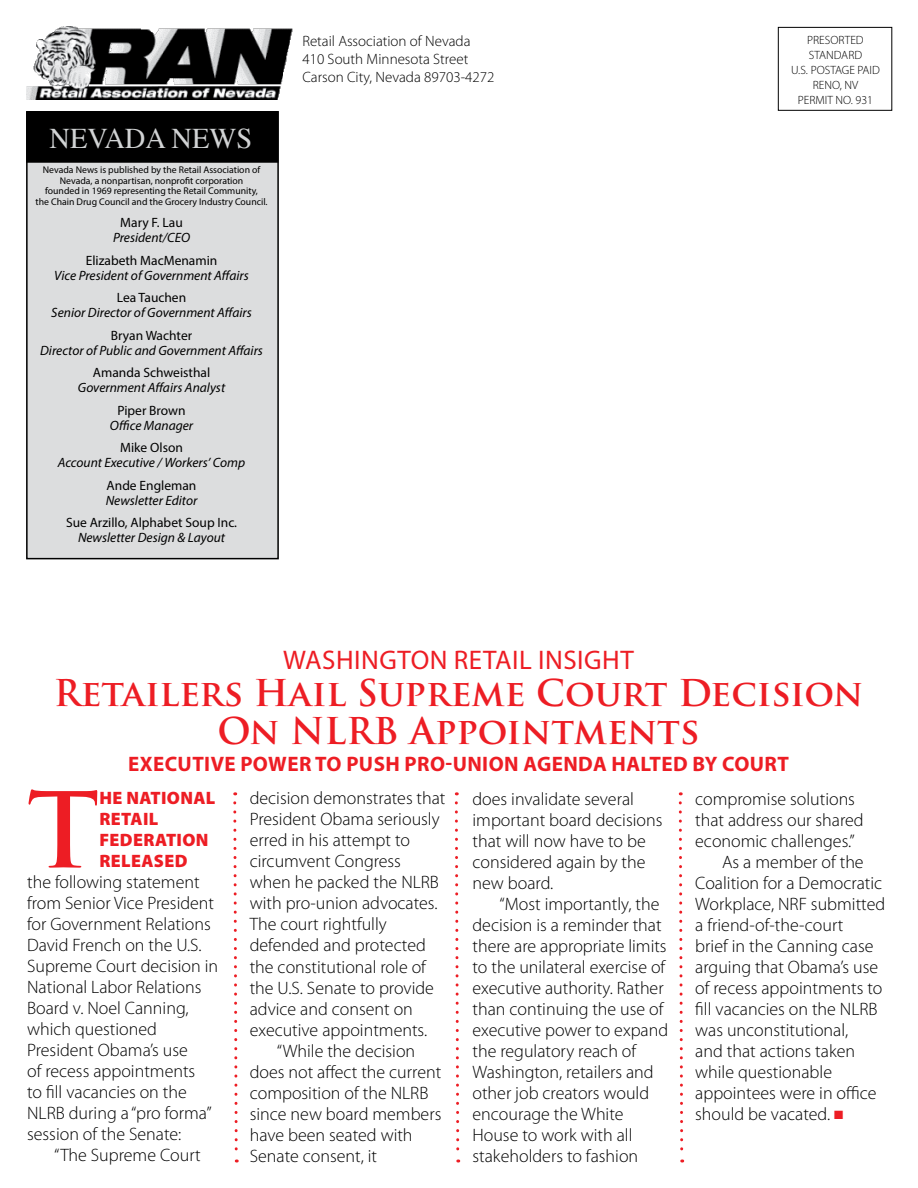
<style>
.page{position:relative;width:918px;height:1188px;background:#fff}
.page>*{position:absolute;margin:0;border:0;box-sizing:border-box;transform-origin:0 0}
.t1{font:700 101.7px "Trajan Pro";color:#ed1d24}
.t2{font:700 36px/37.5px "Trajan Pro";color:#ed1d24;text-align:center}
.t3{font:28.5px "Times";color:#d1d3d4}
.t4{font:27px "Myriad Pro";letter-spacing:.02em;color:#ed1d24}
.t5{font:700 21px "Myriad Pro";letter-spacing:.02em;color:#ed1d24}
.t6{font:300 18px/21px "Myriad Pro";color:#000}
.t7{font:900 18px/21px "Myriad Pro";letter-spacing:.02em;color:#ed1d24}
.t8{font:300 15px/18px "Myriad Pro";color:#000}
.t9{font:italic 13.5px "Myriad Pro";color:#000}
.t10{font:13.5px "Myriad Pro";color:#000}
.t11{font:300 12px/15px "Myriad Pro";color:#000;text-align:center}
.t12{font:9.75px/10.5px "Myriad Pro";color:#000;text-align:center}
.s1{color:#ed1d24}
</style>
<div class="page">
<div style="left:27px;top:112px;width:251px;height:447px;background:#dcddde"></div>
<div style="left:26px;top:111px;width:253px;height:448px;border:2px solid #000"></div>
<div style="left:27px;top:112px;width:251px;height:50px;background:#000"></div>
<div style="left:26px;top:112px;width:252px;height:51px;border:2px solid #000"></div>
<div style="left:778px;top:27px;width:114px;height:84px;border:1px solid #000"></div>
<img style="left:27px;top:27px;width:266px;height:72px">
<svg style="left:233px;top:792px;width:6px;height:371px"></svg>
<svg style="left:454px;top:792px;width:7px;height:371px"></svg>
<svg style="left:678px;top:792px;width:7px;height:371px"></svg>
<h3 class="t3" style="left:49px;top:112px;width:204px">NEVADA NEWS</h3>
<p class="t12" style="left:36px;top:165px;width:234px">Nevada News is published by the Retail Association of Nevada, a nonpartisan, nonprofit corporation<br>founded in 1969 representing the Retail Community,<br>the Chain Drug Council and the Grocery Industry Council.</p>
<p class="t10" style="left:120px;top:215px;width:64px">Mary F. Lau</p>
<p class="t9" style="left:113px;top:230px;width:79px">President/CEO</p>
<p class="t10" style="left:86px;top:252px;width:133px">Elizabeth MacMenamin</p>
<p class="t9" style="left:54px;top:267px;width:196px">Vice President of Government Affairs</p>
<p class="t10" style="left:117px;top:290px;width:71px">Lea Tauchen</p>
<p class="t9" style="left:51px;top:305px;width:202px">Senior Director of Government Affairs</p>
<p class="t10" style="left:111px;top:327px;width:83px">Bryan Wachter</p>
<p class="t9" style="left:40px;top:342px;width:224px">Director of Public and Government Affairs</p>
<p class="t10" style="left:93px;top:365px;width:119px">Amanda Schweisthal</p>
<p class="t9" style="left:78px;top:380px;width:149px">Government Affairs Analyst</p>
<p class="t10" style="left:117px;top:402px;width:70px">Piper Brown</p>
<p class="t9" style="left:110px;top:417px;width:85px">Office Manager</p>
<p class="t10" style="left:120px;top:440px;width:64px">Mike Olson</p>
<p class="t9" style="left:58px;top:455px;width:189px">Account Executive / Workers’ Comp</p>
<p class="t10" style="left:107px;top:477px;width:91px">Ande Engleman</p>
<p class="t9" style="left:106px;top:492px;width:93px">Newsletter Editor</p>
<p class="t10" style="left:66px;top:515px;width:173px">Sue Arzillo, Alphabet Soup Inc.</p>
<p class="t9" style="left:78px;top:530px;width:149px">Newsletter Design &amp; Layout</p>
<p class="t8" style="left:302px;top:32px;width:194px">Retail Association of Nevada<br>410 South Minnesota Street<br>Carson City, Nevada 89703-4272</p>
<p class="t11" style="left:791px;top:32px;width:90px">PRESORTED<br>STANDARD<br>U.S. POSTAGE PAID<br>RENO, NV<br>PERMIT NO. 931</p>
<h3 class="t4" style="left:283px;top:643px;width:352px">WASHINGTON RETAIL INSIGHT</h3>
<h2 class="t2" style="left:54px;top:675px;width:811px">Retailers Hail Supreme Court Decision<br>On NLRB Appointments</h2>
<p class="t5" style="left:128px;top:750px;width:51px">EXECUT</p>
<p class="t5" style="left:204px;top:750px;width:532px">IVE POWER TO PUSH PRO-UNION AGENDA HALTED BY COURT</p>
<h1 class="t1" style="left:27px;top:767px;width:74px">T</h1>
<p class="t7" style="left:99px;top:788px;width:117px">HE NATIONAL<br>RETAIL<br>FEDERATION<br>RELEASED</p>
<p class="t6" style="left:27px;top:872px;width:193px">the following statement from Senior Vice President for Government Relations<br>David French on the U.S.<br>Supreme Court decision in<br>National Labor Relations<br>Board v. Noel Canning, which questioned<br>President Obama’s use<br>of recess appointments<br>to fill vacancies on the<br>NLRB during a “pro forma” session of the Senate:</p>
<p class="t6" style="left:54px;top:1145px;width:148px">“The Supreme Court</p>
<p class="t6" style="left:250px;top:788px;width:197px">decision demonstrates that</p>
<p class="t6" style="left:250px;top:809px;width:191px">President Obama seriously</p>
<p class="t6" style="left:250px;top:830px;width:162px">erred in his attempt to</p>
<p class="t6" style="left:250px;top:851px;width:153px">circumvent Congress</p>
<p class="t6" style="left:250px;top:872px;width:191px">when he packed the NLRB</p>
<p class="t6" style="left:250px;top:893px;width:189px">with pro-union advocates.</p>
<p class="t6" style="left:250px;top:914px;width:139px">The court rightfully</p>
<p class="t6" style="left:250px;top:935px;width:178px">defended and protected</p>
<p class="t6" style="left:250px;top:956px;width:178px">the constitutional role of</p>
<p class="t6" style="left:250px;top:977px;width:186px">the U.S. Senate to provide</p>
<p class="t6" style="left:250px;top:998px;width:165px">advice and consent on</p>
<p class="t6" style="left:250px;top:1019px;width:179px">executive appointments.</p>
<p class="t6" style="left:277px;top:1040px;width:140px">“While the decision</p>
<p class="t6" style="left:250px;top:1061px;width:193px">does not affect the current</p>
<p class="t6" style="left:250px;top:1082px;width:180px">composition of the NLRB</p>
<p class="t6" style="left:250px;top:1103px;width:193px">since new board members</p>
<p class="t6" style="left:250px;top:1124px;width:164px">have been seated with</p>
<p class="t6" style="left:250px;top:1145px;width:129px">Senate consent, it</p>
<p class="t6" style="left:473px;top:788px;width:191px">does invalidate several important board decisions that will now have to be considered again by the new board.</p>
<p class="t6" style="left:473px;top:893px;width:197px;text-indent:27px">“Most importantly, the decision is a reminder that there are appropriate limits to the unilateral exercise of executive authority. Rather than continuing the use of executive power to expand the regulatory reach of<br>Washington, retailers and other job creators would encourage the White<br>House to work with all stakeholders to fashion</p>
<p class="t6" style="left:695px;top:788px;width:161px">compromise solutions</p>
<p class="t6" style="left:695px;top:809px;width:170px">that address our shared</p>
<p class="t6" style="left:695px;top:830px;width:161px">economic challenges.”</p>
<p class="t6" style="left:722px;top:851px;width:143px">As a member of the</p>
<p class="t6" style="left:695px;top:872px;width:189px">Coalition for a Democratic</p>
<p class="t6" style="left:695px;top:894px;width:191px">Workplace, NRF submitted</p>
<p class="t6" style="left:695px;top:915px;width:150px">a friend-of-the-court</p>
<p class="t6" style="left:695px;top:936px;width:180px">brief in the Canning case</p>
<p class="t6" style="left:695px;top:957px;width:184px">arguing that Obama’s use</p>
<p class="t6" style="left:695px;top:978px;width:189px">of recess appointments to</p>
<p class="t6" style="left:695px;top:999px;width:184px">fill vacancies on the NLRB</p>
<p class="t6" style="left:695px;top:1020px;width:154px">was unconstitutional,</p>
<p class="t6" style="left:695px;top:1041px;width:161px">and that actions taken</p>
<p class="t6" style="left:695px;top:1062px;width:138px">while questionable</p>
<p class="t6" style="left:695px;top:1083px;width:183px">appointees were in office</p>
<p class="t6" style="left:695px;top:1104px;width:150px">should be vacated. <span class="s1">■</span></p>
</div>
